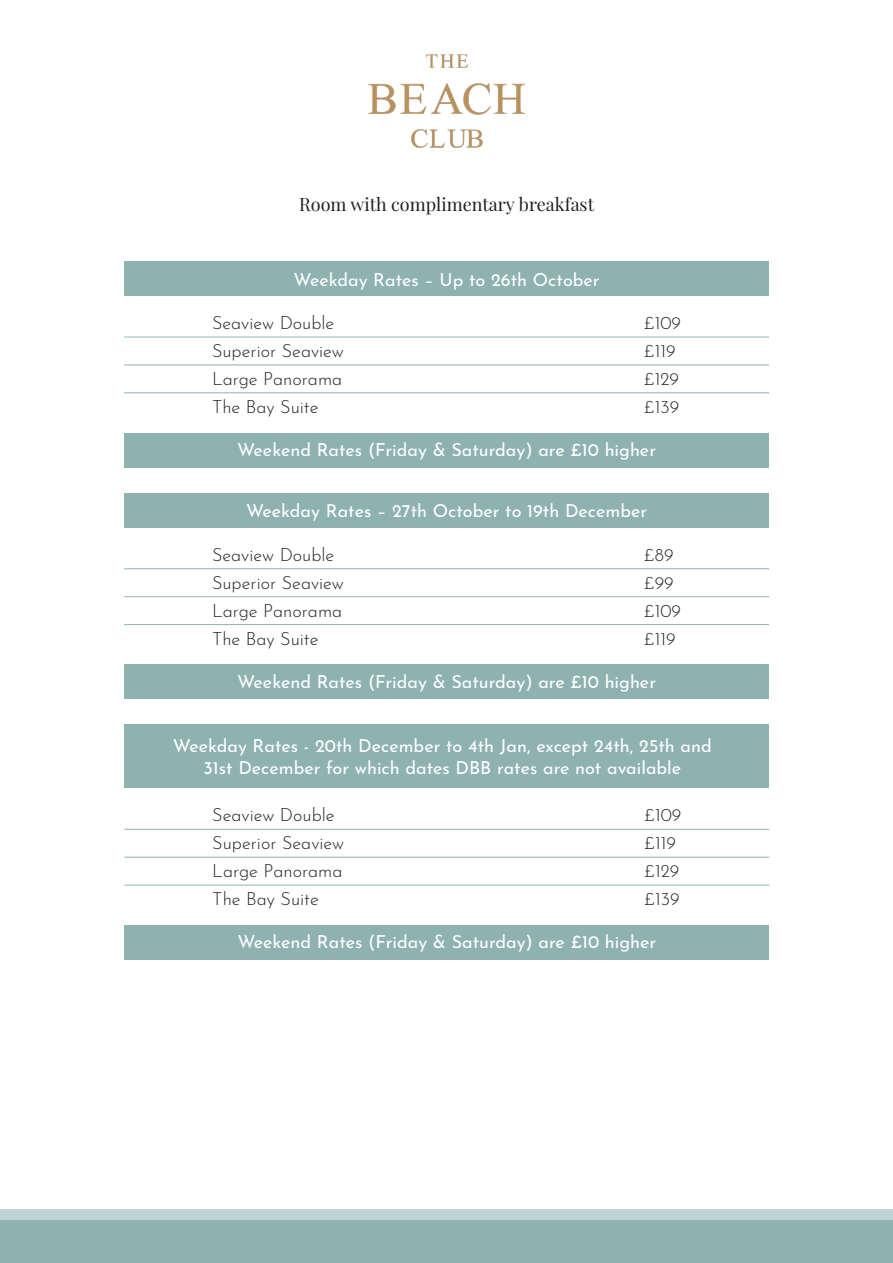
<style>
.page{position:relative;width:893px;height:1263px;background:#fff}
.page>*{position:absolute;margin:0;border:0;box-sizing:border-box;transform-origin:0 0}
.t1{font:18px/21.6px "Josefin Sans";color:#fff;text-align:center}
.t2{font:300 18px "Josefin Sans";color:#231f20}
.t3{font:18px "Playfair Display";color:#231f20}
</style>
<div class="page">
<img style="left:369px;top:54px;width:155px;height:94px">
<div style="left:124px;top:261px;width:645px;height:35px;background:#8eb2b0"></div>
<div style="left:124px;top:433px;width:645px;height:34px;background:#8eb2b0"></div>
<hr style="left:124px;top:337px;width:645px;height:1px;background:#8eb2b0">
<hr style="left:124px;top:364px;width:645px;height:1px;background:#8eb2b0">
<hr style="left:124px;top:392px;width:645px;height:1px;background:#8eb2b0">
<div style="left:124px;top:725px;width:645px;height:63px;background:#8eb2b0"></div>
<div style="left:125px;top:925px;width:644px;height:35px;background:#8eb2b0"></div>
<hr style="left:125px;top:829px;width:644px;height:1px;background:#8eb2b0">
<hr style="left:125px;top:857px;width:644px;height:1px;background:#8eb2b0">
<hr style="left:125px;top:885px;width:644px;height:1px;background:#8eb2b0">
<div style="left:0;top:1219px;width:893px;height:44px;background:#8eb2b0"></div>
<div style="left:0;top:1209px;width:893px;height:10px;background:#bfd3d5"></div>
<div style="left:124px;top:493px;width:645px;height:35px;background:#8eb2b0"></div>
<div style="left:124px;top:664px;width:645px;height:35px;background:#8eb2b0"></div>
<hr style="left:124px;top:568px;width:645px;height:1px;background:#8eb2b0">
<hr style="left:124px;top:596px;width:645px;height:1px;background:#8eb2b0">
<hr style="left:124px;top:624px;width:645px;height:1px;background:#8eb2b0">
<p class="t3" style="left:299px;top:190px;width:296px">Room with complimentary breakfast</p>
<p class="t1" style="left:294px;top:266px;width:307px">Weekday Rates – Up to 26th October</p>
<p class="t2" style="left:212px;top:309px;width:124px">Seaview Double</p>
<p class="t2" style="left:644px;top:309px;width:39px">£109</p>
<p class="t2" style="left:212px;top:337px;width:133px">Superior Seaview</p>
<p class="t2" style="left:644px;top:337px;width:33px">£119</p>
<p class="t2" style="left:212px;top:365px;width:132px">Large Panorama</p>
<p class="t2" style="left:644px;top:365px;width:36px">£129</p>
<p class="t2" style="left:212px;top:393px;width:108px">The Bay Suite</p>
<p class="t2" style="left:644px;top:393px;width:37px">£139</p>
<p class="t1" style="left:237px;top:437px;width:420px">Weekend Rates (Friday &amp; Saturday) are £10 higher</p>
<p class="t1" style="left:246px;top:498px;width:403px">Weekday Rates – 27th October to 19th December</p>
<p class="t2" style="left:212px;top:540px;width:124px">Seaview Double</p>
<p class="t2" style="left:644px;top:540px;width:31px">£89</p>
<p class="t2" style="left:212px;top:568px;width:133px">Superior Seaview</p>
<p class="t2" style="left:644px;top:568px;width:31px">£99</p>
<p class="t2" style="left:212px;top:596px;width:132px">Large Panorama</p>
<p class="t2" style="left:644px;top:596px;width:39px">£109</p>
<p class="t2" style="left:212px;top:624px;width:108px">The Bay Suite</p>
<p class="t2" style="left:644px;top:624px;width:33px">£119</p>
<p class="t1" style="left:237px;top:668px;width:420px">Weekend Rates (Friday &amp; Saturday) are £10 higher</p>
<p class="t1" style="left:173px;top:733px;width:540px">Weekday Rates - 20th December to 4th Jan, except 24th, 25th and<br>31st December for which dates DBB rates are not available</p>
<p class="t2" style="left:212px;top:801px;width:124px">Seaview Double</p>
<p class="t2" style="left:644px;top:801px;width:39px">£109</p>
<p class="t2" style="left:212px;top:829px;width:133px">Superior Seaview</p>
<p class="t2" style="left:644px;top:829px;width:33px">£119</p>
<p class="t2" style="left:212px;top:857px;width:132px">Large Panorama</p>
<p class="t2" style="left:644px;top:857px;width:36px">£129</p>
<p class="t2" style="left:212px;top:885px;width:108px">The Bay Suite</p>
<p class="t2" style="left:644px;top:885px;width:37px">£139</p>
<p class="t1" style="left:237px;top:929px;width:420px">Weekend Rates (Friday &amp; Saturday) are £10 higher</p>
</div>
